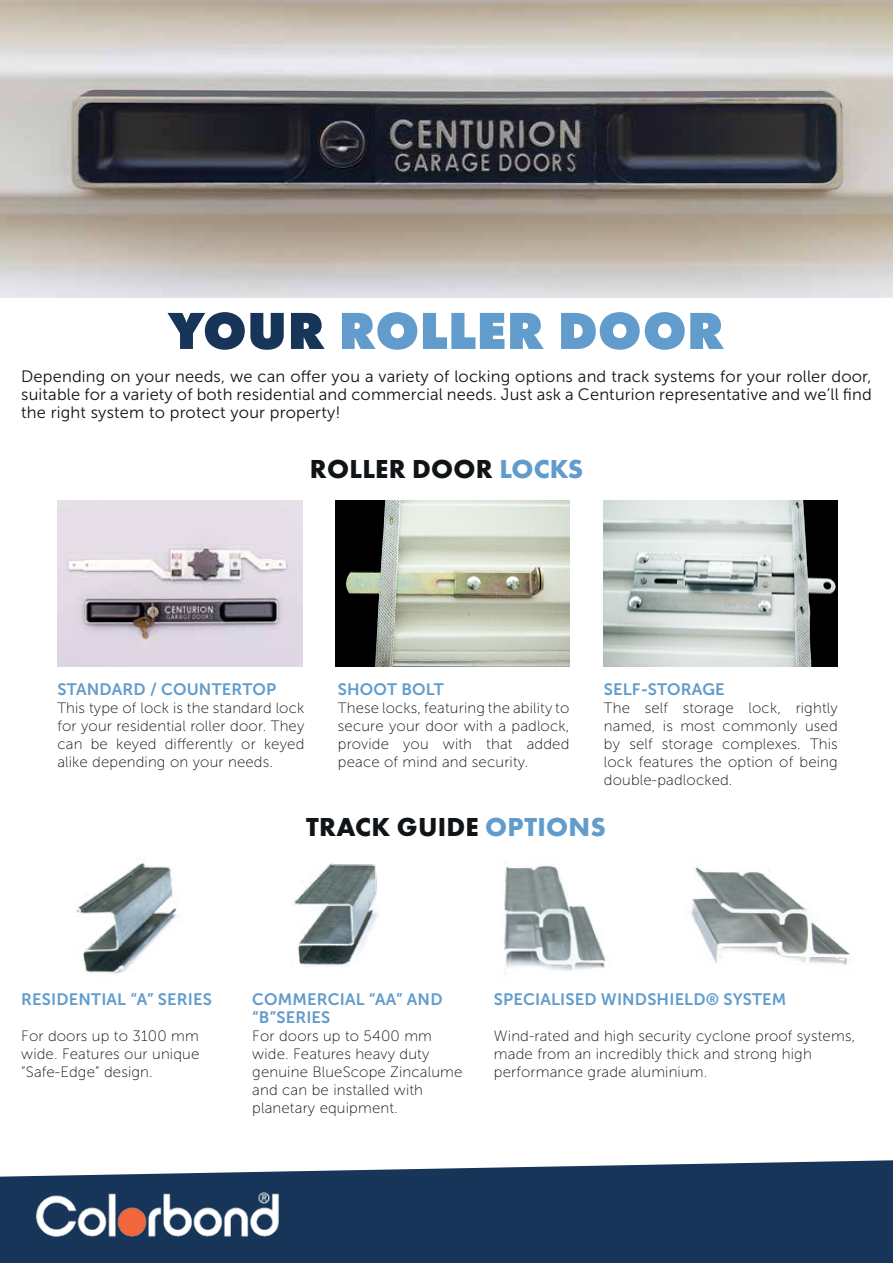
<style>
.page{position:relative;width:893px;height:1263px;background:#fff}
.page>*{position:absolute;margin:0;border:0;box-sizing:border-box;transform-origin:0 0}
.t1{font:800 54px "Futura PT";color:#619ccc}
.t2{font:700 27px "Futura PT";letter-spacing:.01em;color:#101416}
.t3{font:16.5px/18px "Museo Sans 300";letter-spacing:.01em;color:#101416;text-align:justify}
.t4{font:16.5px/18px "Museo Sans 700";letter-spacing:.01em;color:#619ccc}
.t5{font:15px/18px "Museo Sans 100";letter-spacing:.01em;color:#101416;text-align:justify}
.s1{color:#173459}
.s2{color:#619ccc}
</style>
<div class="page">
<img style="left:0;top:0;width:893px;height:298px">
<img style="left:76px;top:859px;width:102px;height:116px">
<img style="left:292px;top:863px;width:86px;height:104px">
<img style="left:500px;top:865px;width:108px;height:111px">
<img style="left:689px;top:866px;width:161px;height:99px">
<img style="left:57px;top:501px;width:246px;height:165px">
<img style="left:336px;top:501px;width:233px;height:165px">
<img style="left:603px;top:501px;width:234px;height:165px">
<svg style="left:0;top:1160px;width:893px;height:103px;background:#274264"></svg>
<img style="left:9px;top:1165px;width:297px;height:77px">
<h1 class="t1" style="left:168px;top:296px;width:559px"><span class="s1">YOUR</span> ROLLER DOOR</h1>
<p class="t3" style="left:21px;top:368px;width:852px">Depending on your needs, we can offer you a variety of locking options and track systems for your roller door, suitable for a variety of both residential and commercial needs. Just ask a Centurion representative and we’ll find the right system to protect your property!</p>
<h2 class="t2" style="left:310px;top:451px;width:275px">ROLLER DOOR <span class="s2">LOCKS</span></h2>
<p class="t4" style="left:57px;top:680px;width:220px">STANDARD / COUNTERTOP</p>
<p class="t5" style="left:57px;top:698px;width:248px">This type of lock is the standard lock for your residential roller door. They can be keyed differently or keyed alike depending on your needs.</p>
<p class="t4" style="left:338px;top:680px;width:107px">SHOOT BOLT</p>
<p class="t5" style="left:338px;top:698px;width:233px">These locks, featuring the ability to secure your door with a padlock, provide you with that added peace of mind and security.</p>
<p class="t4" style="left:604px;top:680px;width:122px">SELF-STORAGE</p>
<p class="t5" style="left:604px;top:698px;width:235px">The self storage lock, rightly named, is most commonly used by self storage complexes. This lock features the option of being double-padlocked.</p>
<h2 class="t2" style="left:306px;top:809px;width:301px">TRACK GU IDE <span class="s2">OPTIONS</span></h2>
<p class="t4" style="left:21px;top:990px;width:192px">RESIDENTIAL “A” SERIES</p>
<p class="t5" style="left:21px;top:1026px;width:180px">For doors up to 3100 mm wide. Features our unique “Safe-Edge” design.</p>
<p class="t4" style="left:252px;top:990px;width:192px">COMMERCIAL “AA” AND “B”SERIES</p>
<p class="t5" style="left:252px;top:1026px;width:212px;text-align:left">For doors up to 5400 mm wide. Features heavy duty genuine BlueScope Zincalume and can be installed with planetary equipment.</p>
<p class="t4" style="left:494px;top:990px;width:294px">SPECIALISED WINDSHIELD® SYSTEM</p>
<p class="t5" style="left:494px;top:1026px;width:363px;text-align:left">Wind-rated and high security cyclone proof systems, made from an incredibly thick and strong high performance grade aluminium.</p>
</div>
